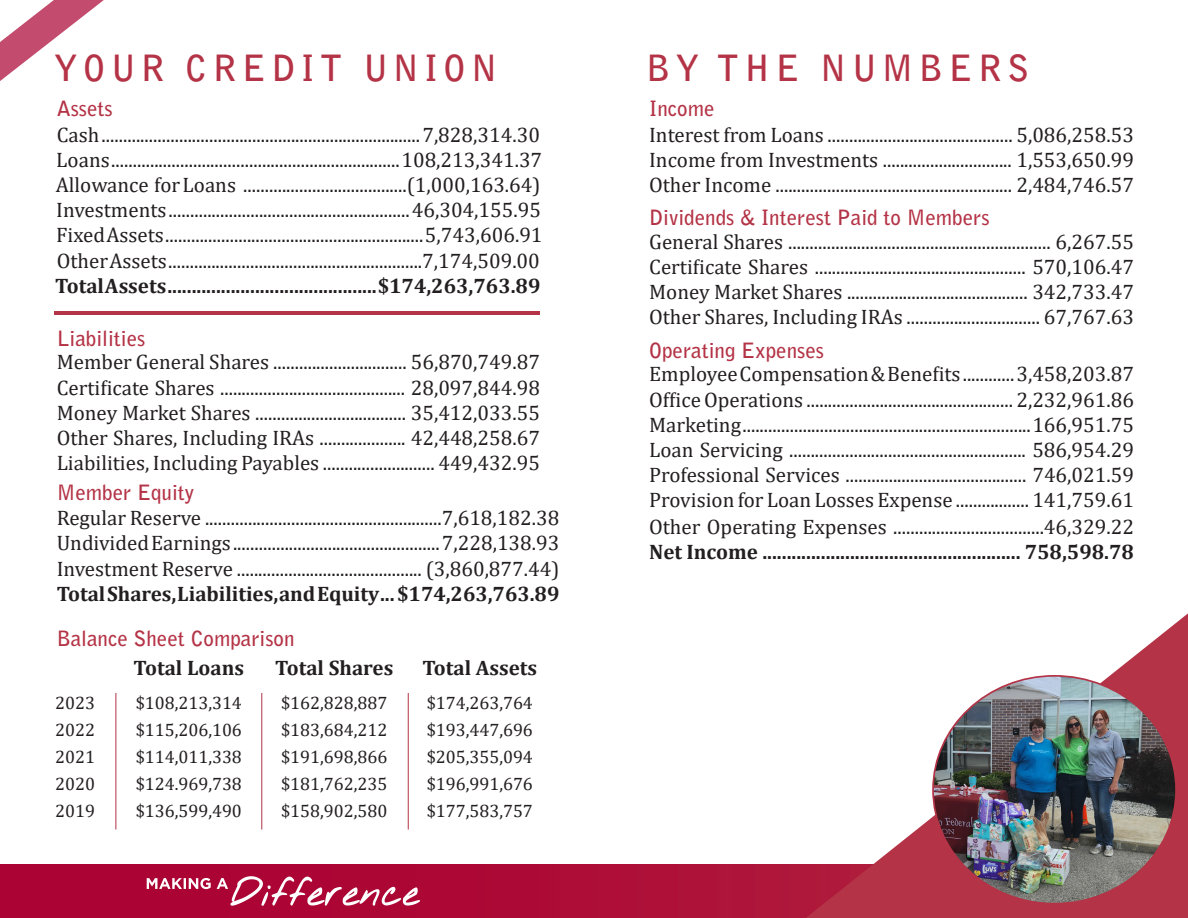
<style>
.page{position:relative;width:1188px;height:918px;background:#fff}
.page>*{position:absolute;margin:0;border:0;box-sizing:border-box;transform-origin:0 0}
.t1{font:700 36px "Bell Gothic Std";letter-spacing:.15em;color:#b43346}
.t2{font:21px/25.2px "Cambria";color:#231f20}
.t3{font:700 21px "Cambria";color:#231f20}
.t4{font:700 21px "Bell Gothic Std";color:#b43346}
.t5{font:18px/27px "Cambria";color:#231f20}
.s1{font-weight:700}
</style>
<div class="page">
<div style="left:0;top:864px;width:1188px;height:54px;background:linear-gradient(to bottom,#ad0b36,#ad0a36)"></div>
<svg style="left:0;top:0;width:104px;height:81px"></svg>
<svg style="left:806px;top:613px;width:382px;height:305px"></svg>
<img style="left:933px;top:676px;width:243px;height:228px">
<svg style="left:147px;top:876px;width:273px;height:30px;background:#bd395f"></svg>
<hr style="left:116px;top:693px;width:1px;height:137px;background:#b43346">
<hr style="left:262px;top:693px;width:1px;height:137px;background:#b43346">
<hr style="left:408px;top:693px;width:1px;height:137px;background:#b43346">
<hr style="left:54px;top:311px;width:486px;height:4px;background:#b43346">
<p class="t1" style="left:54px;top:46px;width:445px">YOUR CREDIT UNION</p>
<p class="t4" style="left:57px;top:96px;width:58px">Assets</p>
<p class="t2" style="left:57px;top:122px;width:485px">Cash .......................................................................... 7,828,314.30</p>
<p class="t2" style="left:56px;top:147px;width:487px">Loans ................................................................... 108,213,341.37</p>
<p class="t2" style="left:56px;top:172px;width:486px">Allowance for Loans ......................................(1,000,163.64)</p>
<p class="t2" style="left:56px;top:197px;width:486px">Investments ........................................................ 46,304,155.95</p>
<p class="t2" style="left:56px;top:223px;width:488px">Fixed Assets ............................................................ 5,743,606.91</p>
<p class="t2" style="left:55px;top:248px;width:487px">Other Assets ...........................................................7,174,509.00<br><span class="s1">Total Assets ........................................... $174,263,763.89</span></p>
<p class="t4" style="left:57px;top:325px;width:90px">Liabilities</p>
<p class="t2" style="left:57px;top:350px;width:485px">Member General Shares ............................... 56,870,749.87</p>
<p class="t2" style="left:57px;top:375px;width:485px">Certificate Shares ........................................... 28,097,844.98</p>
<p class="t2" style="left:57px;top:400px;width:485px">Money Market Shares ................................... 35,412,033.55</p>
<p class="t2" style="left:57px;top:425px;width:485px">Other Shares, Including IRAs .................... 42,448,258.67</p>
<p class="t2" style="left:57px;top:450px;width:485px">Liabilities, Including Payables .......................... 449,432.95</p>
<p class="t2" style="left:57px;top:505px;width:504px">Regular Reserve .......................................................7,618,182.38</p>
<p class="t2" style="left:57px;top:531px;width:504px">Undivided Earnings ................................................ 7,228,138.93</p>
<p class="t2" style="left:57px;top:556px;width:504px">Investment Reserve ........................................... (3,860,877.44)</p>
<p class="t3" style="left:57px;top:579px;width:504px">Total Shares, Liabilities, and Equity ... $174,263,763.89</p>
<p class="t4" style="left:57px;top:480px;width:139px">Member Equity</p>
<p class="t4" style="left:57px;top:626px;width:239px">Balance Sheet Comparison</p>
<p class="t3" style="left:134px;top:653px;width:112px">Total Loans</p>
<p class="t5" style="left:136px;top:689px;width:108px">$108,213,314</p>
<p class="t5" style="left:136px;top:716px;width:108px">$115,206,106</p>
<p class="t5" style="left:136px;top:743px;width:108px">$114,011,338</p>
<p class="t5" style="left:136px;top:770px;width:108px">$124.969,738</p>
<p class="t5" style="left:136px;top:797px;width:108px">$136,599,490</p>
<p class="t3" style="left:275px;top:653px;width:120px">Total Shares</p>
<p class="t5" style="left:281px;top:689px;width:108px">$162,828,887</p>
<p class="t5" style="left:281px;top:716px;width:108px">$183,684,212</p>
<p class="t5" style="left:281px;top:743px;width:108px">$191,698,866</p>
<p class="t5" style="left:281px;top:770px;width:108px">$181,762,235</p>
<p class="t5" style="left:281px;top:797px;width:108px">$158,902,580</p>
<p class="t5" style="left:55px;top:689px;width:41px">2023</p>
<p class="t5" style="left:55px;top:716px;width:41px">2022</p>
<p class="t5" style="left:55px;top:743px;width:41px">2021</p>
<p class="t5" style="left:55px;top:770px;width:41px">2020</p>
<p class="t5" style="left:55px;top:797px;width:41px">2019</p>
<p class="t3" style="left:422px;top:653px;width:116px">Total Assets</p>
<p class="t5" style="left:427px;top:689px;width:108px">$174,263,764 $193,447,696</p>
<p class="t5" style="left:427px;top:743px;width:108px">$205,355,094</p>
<p class="t5" style="left:427px;top:770px;width:108px">$196,991,676</p>
<p class="t5" style="left:427px;top:797px;width:108px">$177,583,757</p>
<p class="t1" style="left:646px;top:46px;width:385px">BY THE NUMBERS</p>
<p class="t4" style="left:649px;top:96px;width:67px">Income</p>
<p class="t2" style="left:649px;top:122px;width:486px">Interest from Loans ........................................... 5,086,258.53</p>
<p class="t2" style="left:649px;top:147px;width:486px">Income from Investments .............................. 1,553,650.99</p>
<p class="t2" style="left:649px;top:172px;width:486px">Other Income ....................................................... 2,484,746.57</p>
<p class="t2" style="left:649px;top:229px;width:486px">General Shares ............................................................. 6,267.55</p>
<p class="t2" style="left:649px;top:254px;width:486px">Certificate Shares ................................................. 570,106.47</p>
<p class="t2" style="left:649px;top:279px;width:486px">Money Market Shares .......................................... 342,733.47</p>
<p class="t2" style="left:649px;top:304px;width:486px">Other Shares, Including IRAs ............................... 67,767.63</p>
<p class="t2" style="left:649px;top:362px;width:486px">Employee Compensation &amp; Benefits ............ 3,458,203.87</p>
<p class="t2" style="left:649px;top:387px;width:486px">Office Operations ................................................ 2,232,961.86</p>
<p class="t2" style="left:649px;top:412px;width:486px">Marketing ................................................................... 166,951.75</p>
<p class="t2" style="left:649px;top:437px;width:486px">Loan Servicing ....................................................... 586,954.29</p>
<p class="t2" style="left:649px;top:462px;width:486px">Professional Services .......................................... 746,021.59</p>
<p class="t2" style="left:649px;top:488px;width:486px">Provision for Loan Losses Expense ................. 141,759.61</p>
<p class="t2" style="left:649px;top:514px;width:486px">Other Operating Expenses ...................................46,329.22</p>
<p class="t3" style="left:649px;top:537px;width:486px">Net Income ..................................................... 758,598.78</p>
<p class="t4" style="left:649px;top:205px;width:342px">Dividends &amp; Interest Paid to Members</p>
<p class="t4" style="left:649px;top:337px;width:176px">Operating Expenses</p>
</div>
